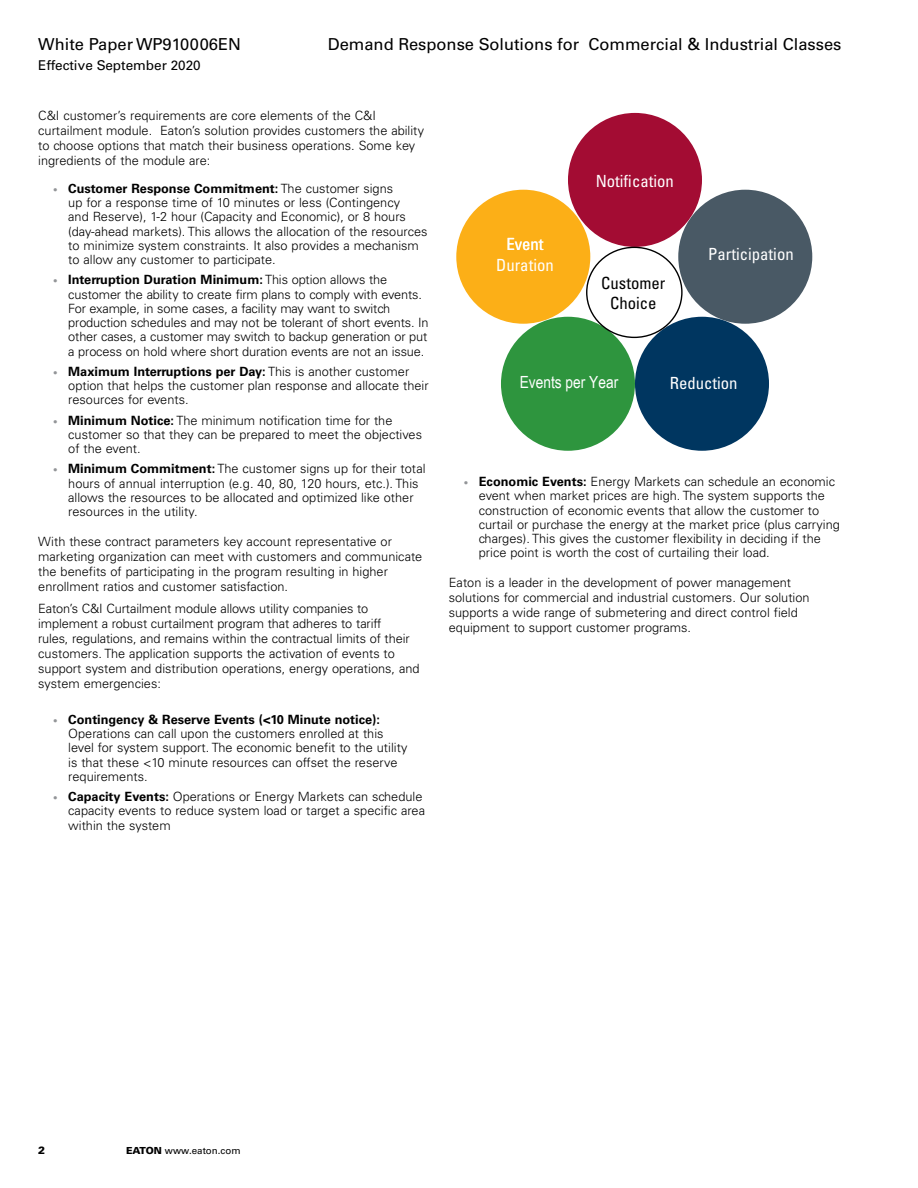
<style>
.page{position:relative;width:918px;height:1188px;background:#fff}
.page>*{position:absolute;margin:0;border:0;box-sizing:border-box;transform-origin:0 0}
.t1{font:condensed 16.8px/20.1px "Univers LT Std";color:#fff;text-align:center}
.t2{font:condensed 16.8px/20.1px "Univers LT Std";color:#000;text-align:center}
.t3{font:16.8px "Arial Narrow";color:#fff}
.t4{font:16.5px "Univers LT Std";color:#000}
.t5{font:13.5px "Univers LT Std";color:#000}
.t6{font:300 12.75px/14.2px "Univers LT Std";color:#000}
.t7{font:900 10.5px "Univers LT Std";color:#000}
.t8{font:9.75px "Univers LT Std";color:#000}
.s1{font-size:9px;color:#939598}
.s2{font-weight:700}
.s3{font-weight:900}
</style>
<div class="page">
<div style="left:568px;top:113px;width:134px;height:134px;background:#a30c33;border-radius:50%"></div>
<div style="left:456px;top:190px;width:134px;height:134px;background:#fcaf17;border-radius:50%"></div>
<div style="left:678px;top:190px;width:134px;height:134px;background:#495965;border-radius:50%"></div>
<div style="left:501px;top:317px;width:134px;height:134px;background:#2e953e;border-radius:50%"></div>
<div style="left:635px;top:317px;width:134px;height:134px;background:#003660;border-radius:50%"></div>
<p class="t4" style="left:38px;top:35px;width:204px">White Paper WP910006EN</p>
<p class="t5" style="left:38px;top:57px;width:164px">Effective September 2020</p>
<p class="t4" style="left:328px;top:35px;width:515px">Demand Response Solutions for Commercial &amp; Industrial Classes</p>
<p class="t6" style="left:38px;top:108px;width:387px;line-height:15px">C&amp;I customer’s requirements are core elements of the C&amp;I curtailment module. Eaton’s solution provides customers the ability to choose options that match their business operations. Some key ingredients of the module are:</p>
<p class="t6" style="left:68px;top:181px;width:361px;text-indent:-15px"><span class="s1">•</span> <span class="s2">Customer Response Commitment:</span> The customer signs<br>up for a response time of 10 minutes or less (Contingency<br>and Reserve), 1-2 hour (Capacity and Economic), or 8 hours (day-ahead markets). This allows the allocation of the resources to minimize system constraints. It also provides a mechanism to allow any customer to participate.</p>
<p class="t6" style="left:68px;top:273px;width:362px;text-indent:-15px"><span class="s1">•</span> <span class="s2">Interruption Duration Minimum:</span> This option allows the customer the ability to create firm plans to comply with events.<br>For example, in some cases, a facility may want to switch production schedules and may not be tolerant of short events. In other cases, a customer may switch to backup generation or put a process on hold where short duration events are not an issue.</p>
<p class="t6" style="left:68px;top:364px;width:362px;text-indent:-15px"><span class="s1">•</span> <span class="s2">Maximum Interruptions per Day:</span> This is another customer option that helps the customer plan response and allocate their resources for events.</p>
<p class="t6" style="left:68px;top:413px;width:355px;text-indent:-15px"><span class="s1">•</span> <span class="s2">Minimum Notice:</span> The minimum notification time for the customer so that they can be prepared to meet the objectives of the event.</p>
<p class="t6" style="left:68px;top:462px;width:359px;text-indent:-15px"><span class="s1">•</span> <span class="s2">Minimum Commitment:</span> The customer signs up for their total hours of annual interruption (e.g. 40, 80, 120 hours, etc.). This allows the resources to be allocated and optimized like other resources in the utility.</p>
<p class="t6" style="left:38px;top:534px;width:386px;line-height:15px">With these contract parameters key account representative or marketing organization can meet with customers and communicate the benefits of participating in the program resulting in higher enrollment ratios and customer satisfaction.</p>
<p class="t6" style="left:38px;top:601px;width:383px;line-height:15px">Eaton’s C&amp;I Curtailment module allows utility companies to implement a robust curtailment program that adheres to tariff<br>rules, regulations, and remains within the contractual limits of their customers. The application supports the activation of events to support system and distribution operations, energy operations, and system emergencies:</p>
<p class="t6" style="left:68px;top:712px;width:341px;text-indent:-15px"><span class="s1">•</span> <span class="s2">Contingency &amp; Reserve Events (&lt;10 Minute notice):<br></span>Operations can call upon the customers enrolled at this level for system support. The economic benefit to the utility is that these &lt;10 minute resources can offset the reserve requirements.</p>
<p class="t6" style="left:68px;top:790px;width:358px;text-indent:-15px"><span class="s1">•</span> <span class="s2">Capacity Events:</span> Operations or Energy Markets can schedule capacity events to reduce system load or target a specific area within the system</p>
<h1 class="t1" style="left:596px;top:171px;width:80px">Notification</h1>
<h1 class="t1" style="left:496px;top:234px;width:59px">Event<br>Duration</h1>
<h1 class="t1" style="left:708px;top:244px;width:87px">Participation</h1>
<h1 class="t2" style="left:601px;top:273px;width:66px">Customer<br>Choice</h1>
<h1 class="t3" style="left:520px;top:369px;width:100px">Events per Year</h1>
<h1 class="t1" style="left:670px;top:372px;width:69px">Reduction</h1>
<p class="t6" style="left:479px;top:474px;width:363px;text-indent:-15px"><span class="s1">•</span> <span class="s2">Economic Events:</span> Energy Markets can schedule an economic event when market prices are high. The system supports the construction of economic events that allow the customer to curtail or purchase the energy at the market price (plus carrying charges). This gives the customer flexibility in deciding if the price point is worth the cost of curtailing their load.</p>
<p class="t6" style="left:449px;top:575px;width:362px;line-height:15px">Eaton is a leader in the development of power management solutions for commercial and industrial customers. Our solution supports a wide range of submetering and direct control field equipment to support customer programs.</p>
<p class="t7" style="left:38px;top:1144px;width:9px">2</p>
<p class="t8" style="left:126px;top:1145px;width:116px"><span class="s3">EATON</span> www.eaton.com</p>
</div>
